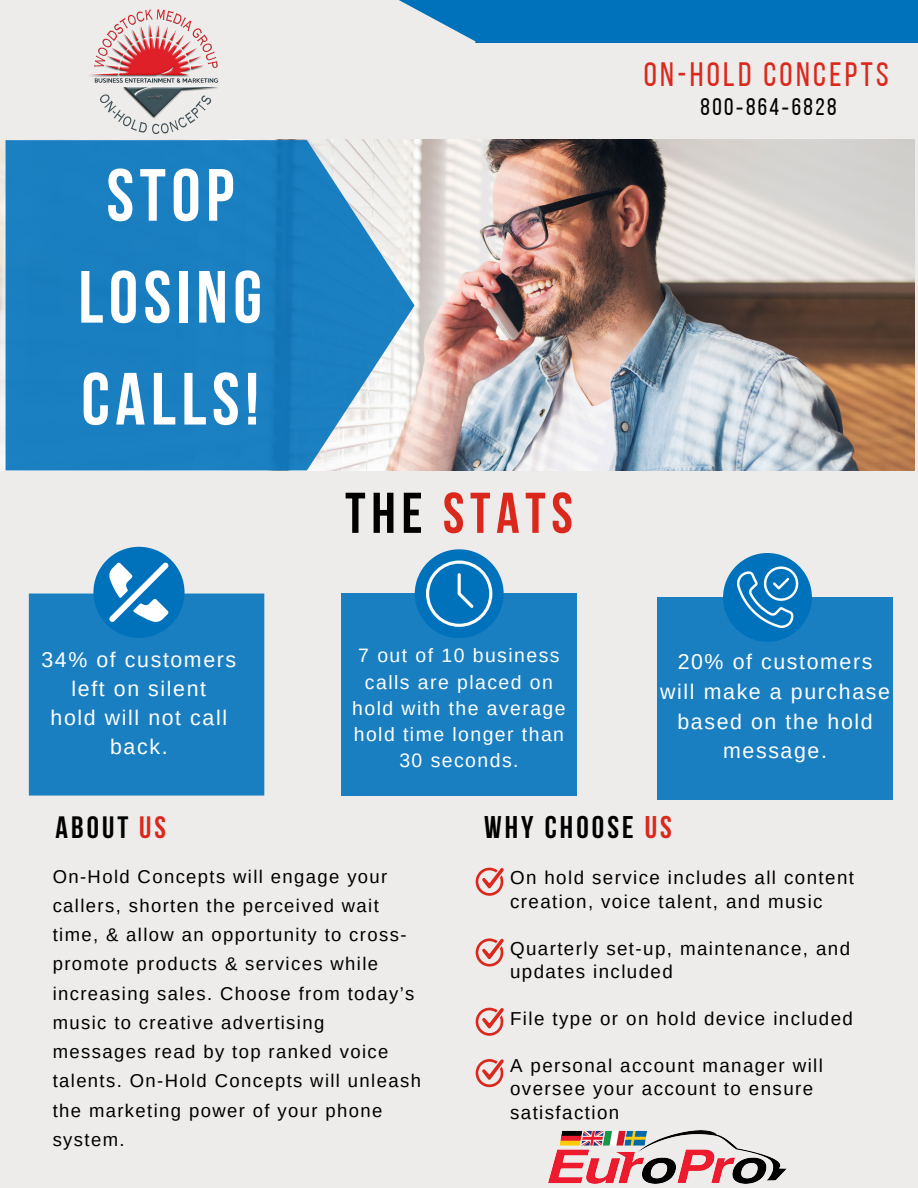
<style>
.page{position:relative;width:918px;height:1188px;background:#edeceb}
.page>*{position:absolute;margin:0;border:0;box-sizing:border-box;transform-origin:0 0}
.t1{font:700 73.8px/101.9px "Bebas Neue";letter-spacing:.075em;color:#fff}
.t2{font:700 57.3px "Bebas Neue";letter-spacing:.1em;color:#da291c}
.t3{font:33.75px "Bebas Neue";letter-spacing:.1em;color:#da291c}
.t4{font:700 31.2px "Bebas Neue";letter-spacing:.1em;color:#000}
.t5{font:700 30.75px "Bebas Neue";letter-spacing:.1em;color:#000}
.t6{font:24px "Bebas Neue";letter-spacing:.1em;color:#000}
.t7{font:21.3px/29.7px "Arimo";letter-spacing:.075em;color:#fff;text-align:center}
.t8{font:19.35px/26.2px "Arimo";letter-spacing:.075em;color:#fff;text-align:center}
.t9{font:18.75px/23.4px "Arimo";letter-spacing:.075em;color:#000}
.t10{font:18.45px/29.2px "Arimo";letter-spacing:.075em;color:#000}
.s1{color:#000}
.s2{font-family:"Noto Sans"}
.s3{color:#da291c}
</style>
<div class="page">
<img style="left:0;top:140px;width:915px;height:331px">
<img style="left:90px;top:9px;width:129px;height:131px">
<div style="left:393px;top:0;width:525px;height:43px;background:#0072bc"></div>
<svg style="left:393px;top:0;width:83px;height:43px"></svg>
<svg style="left:6px;top:140px;width:409px;height:330px;background:#368dc5"></svg>
<div style="left:29px;top:594px;width:235px;height:202px;background:#1a7fc1"></div>
<div style="left:93px;top:547px;width:92px;height:91px;background:#0072bc;border-radius:50%"></div>
<div style="left:341px;top:594px;width:236px;height:202px;background:#1a7fc1"></div>
<svg style="left:102px;top:562px;width:74px;height:60px"></svg>
<div style="left:723px;top:553px;width:89px;height:89px;background:#0072bc;border-radius:50%"></div>
<div style="left:658px;top:597px;width:235px;height:202px;background:#1a7fc1"></div>
<div style="left:415px;top:549px;width:89px;height:89px;background:#0072bc;border-radius:50%"></div>
<svg style="left:423px;top:561px;width:73px;height:66px"></svg>
<svg style="left:731px;top:566px;width:73px;height:62px"></svg>
<svg style="left:476px;top:868px;width:28px;height:28px"></svg>
<svg style="left:476px;top:938px;width:28px;height:29px"></svg>
<svg style="left:476px;top:1059px;width:28px;height:28px"></svg>
<svg style="left:476px;top:1008px;width:28px;height:28px"></svg>
<img style="left:549px;top:1131px;width:238px;height:52px">
<p class="t3" style="left:644px;top:61px;width:247px">ON-HOLD CONCEPTS</p>
<p class="t1" style="left:107px;top:151px;width:129px">STOP</p>
<p class="t1" style="left:78px;top:253px;width:185px">LOSING<br>CALLS!</p>
<p class="t7" style="left:41px;top:644px;width:196px">34% of customers</p>
<p class="t7" style="left:72px;top:673px;width:136px">left on silent</p>
<p class="t7" style="left:51px;top:702px;width:178px">hold will not call</p>
<p class="t7" style="left:110px;top:732px;width:59px">back.</p>
<p class="t2" style="left:345px;top:490px;width:229px"><span class="s1">THE</span> STATS</p>
<p class="t8" style="left:352px;top:643px;width:215px">7 out of 10 business calls are placed on hold with the average hold time longer than<br>30 seconds.</p>
<p class="t6" style="left:701px;top:97px;width:137px">800<span class="s2">‑</span>864<span class="s2">‑</span>6828</p>
<p class="t7" style="left:660px;top:647px;width:231px">20% of customers will make a purchase based on the hold message.</p>
<p class="t5" style="left:56px;top:815px;width:112px">ABOUT <span class="s3">US</span></p>
<p class="t10" style="left:53px;top:862px;width:370px">On-Hold Concepts will engage your callers, shorten the perceived wait time, &amp; allow an opportunity to cross&shy;promote products &amp; services while increasing sales. Choose from today’s music to creative advertising messages read by top ranked voice talents. On-Hold Concepts will unleash the marketing power of your phone system.</p>
<p class="t4" style="left:484px;top:815px;width:189px">WHY CHOOSE <span class="s3">US</span></p>
<p class="t9" style="left:510px;top:866px;width:345px">On hold service includes all content creation, voice talent, and music</p>
<p class="t9" style="left:510px;top:936px;width:342px">Quarterly set-up, maintenance, and updates included</p>
<p class="t9" style="left:510px;top:1007px;width:344px">File type or on hold device included</p>
<p class="t9" style="left:510px;top:1054px;width:314px">A personal account manager will oversee your account to ensure satisfaction</p>
</div>
